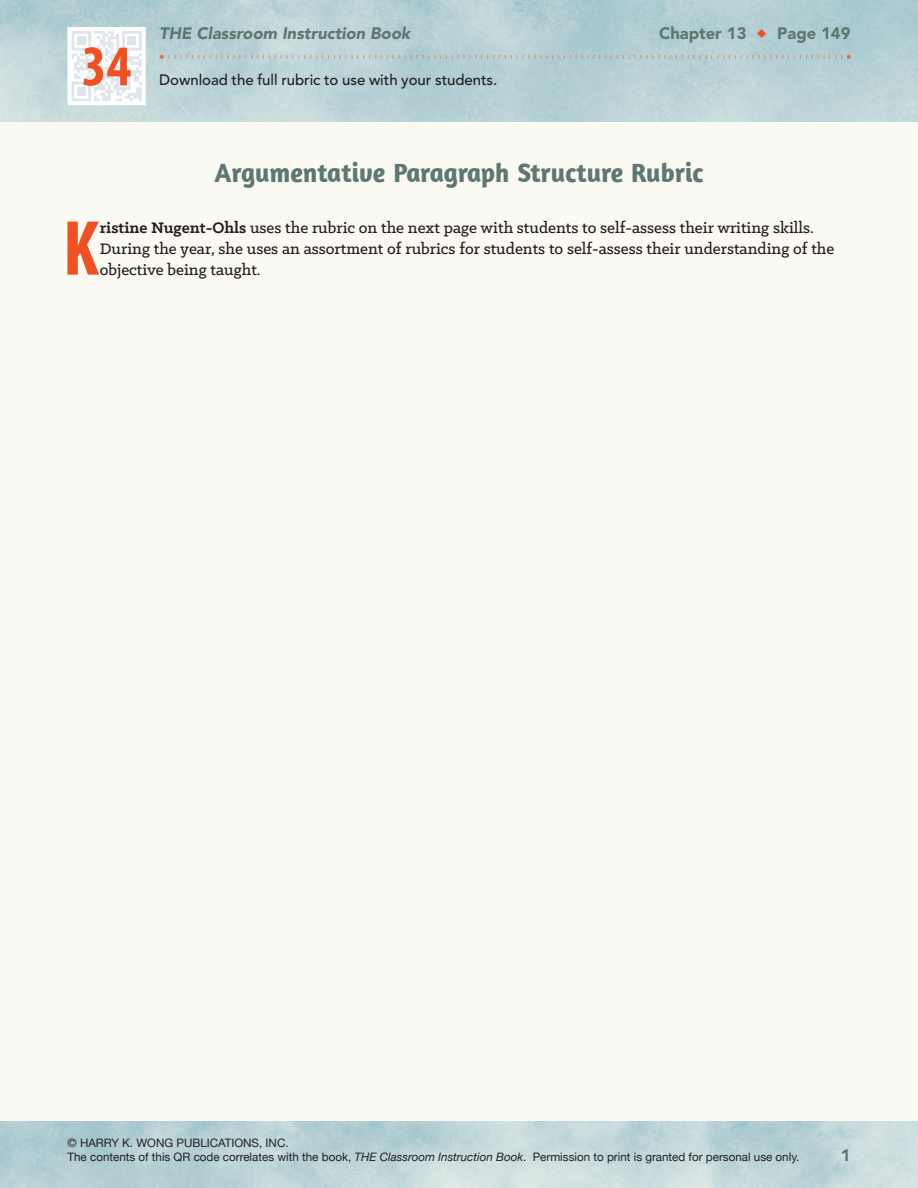
<style>
.page{position:relative;width:918px;height:1188px;background:#fbfaf2}
.page>*{position:absolute;margin:0;border:0;box-sizing:border-box;transform-origin:0 0}
.t1{font:700 condensed 78.6px "Myriad Pro";color:#f05022}
.t2{font:700 condensed 58.05px "Myriad Pro";color:#f05022}
.t3{font:700 27px "Amaranth";color:#5d7771}
.t4{font:500 17.25px/20.7px "Klinic Slab";color:#231f20}
.t5{font:500 17.25px "Klinic Slab";color:#f2632f}
.t6{font:italic 900 16.5px "Avenir";color:#5d7771}
.t7{font:900 16.5px "Avenir";color:#5d7771}
.t8{font:500 15px "Avenir";letter-spacing:-.005em;color:#231f20}
.t9{font:11.7px/14px "Helvetica Neue";color:#231f20}
.t10{font:300 4.35px "Klinic Slab";color:#f2632f;scale:4 1}
.s1{color:#f05022}
.s2{font-weight:500;font-size:17.25px}
.s3{font-weight:700}
.s4{font-style:italic}
</style>
<div class="page">
<div style="left:499px;top:0;width:419px;height:122px;background:linear-gradient(to bottom,#accbd1,#bfd5d9)"></div>
<svg style="left:66px;top:25px;width:82px;height:82px"></svg>
<img style="left:0;top:1122px;width:918px;height:66px">
<h2 class="t2" style="left:82px;top:30px;width:51px">34</h2>
<p class="t6" style="left:159px;top:24px;width:253px">THE Classroom Instruction Book</p>
<p class="t7" style="left:659px;top:24px;width:193px">Chapter 13 <span class="s1">▲</span> Page 149</p>
<p class="t10" style="left:159px;top:54px;width:173px"><span class="s2">•</span> |||||||||||||||||||||||||||||||||||||||||||||||||||||||||||||||||||||||||||||||||||||||||||||||||||||||||||||||||||</p>
<p class="t5" style="left:846px;top:46px;width:8px">•</p>
<p class="t8" style="left:159px;top:72px;width:340px">Download the full rubric to use with your students.</p>
<h3 class="t3" style="left:214px;top:156px;width:491px">Argumentative Paragraph Structure Rubric</h3>
<h1 class="t1" style="left:63px;top:199px;width:38px">K</h1>
<p class="t4" style="left:100px;top:217px;width:736px"><span class="s3">ristine Nugent-Ohls</span> uses the rubric on the next page with students to self-assess their writing skills.<br>During the year, she uses an assortment of rubrics for students to self-assess their understanding of the objective being taught.</p>
<p class="t9" style="left:68px;top:1137px;width:734px">© HARRY K. WONG PUBLICATIONS, INC.<br>The contents of this QR code correlates with the book, <span class="s4">THE Classroom Instruction Book</span>. Permission to print is granted for personal use only.</p>
<p class="t7" style="left:841px;top:1145px;width:11px">1</p>
</div>
